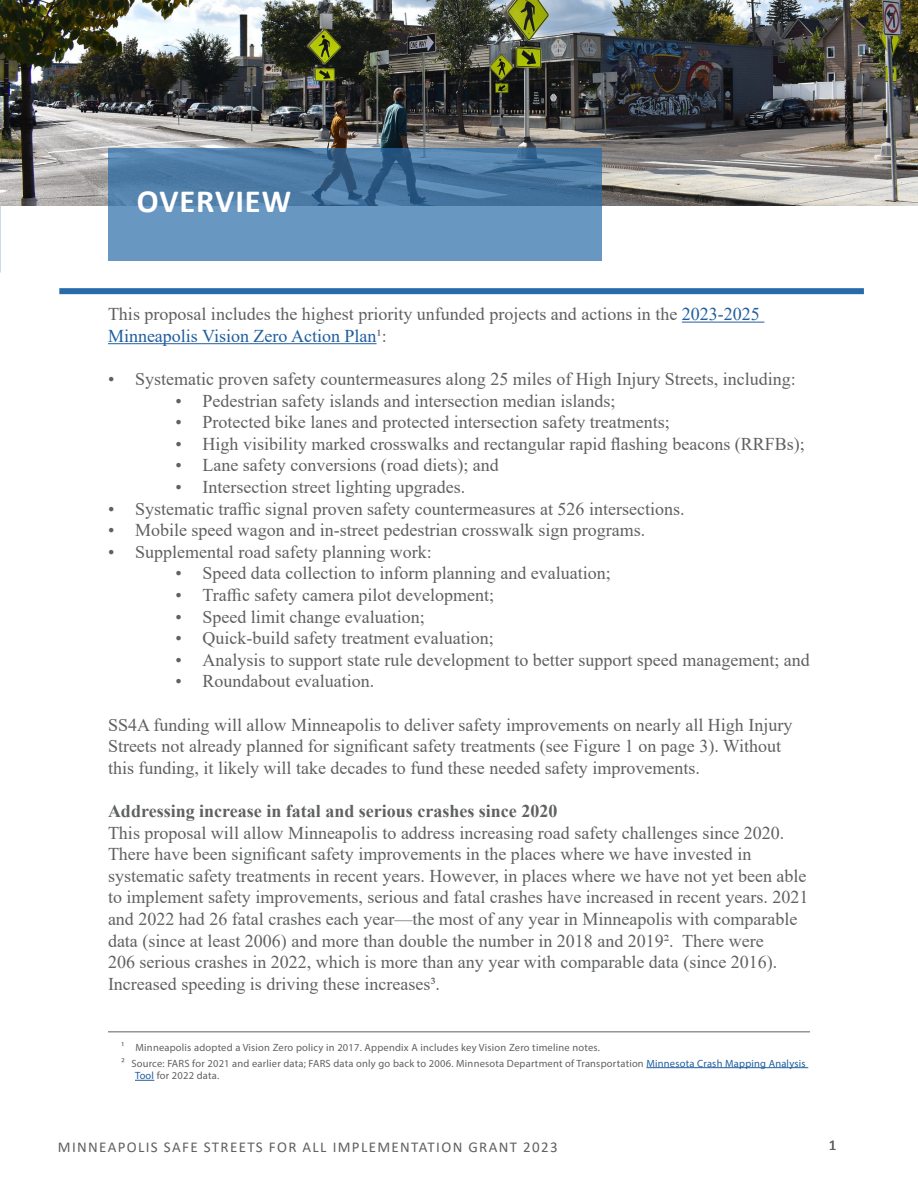
<style>
.page{position:relative;width:918px;height:1188px;background:#fff}
.page>*{position:absolute;margin:0;border:0;box-sizing:border-box;transform-origin:0 0}
.t1{font:700 32.4px "Calibri";letter-spacing:.03em;color:#fff}
.t2{font:18px/21.6px "Times New Roman";color:#5f6062}
.t3{font:18px/21.6px "Times New Roman";color:#5f6162}
.t4{font:700 18px "Times New Roman";color:#5f6162}
.t5{font:15px "Calibri";letter-spacing:.09em;color:#5f6062}
.t6{font:10.5px/16px "Myriad Pro";letter-spacing:.02em;color:#5f6062}
.s1{color:#215e9e}
.s2{color:#5f6062}
.s3{color:#5f6162}
</style>
<div class="page">
<img style="left:0;top:0;width:918px;height:205px">
<div style="left:59px;top:288px;width:805px;height:6px;background:#276ba9"></div>
<svg style="left:108px;top:148px;width:494px;height:113px;background:#5887b1"></svg>
<hr style="left:682px;top:322px;width:82px;height:1px;background:#215e9e">
<hr style="left:108px;top:343px;width:269px;height:1px;background:#215e9e">
<hr style="left:108px;top:1031px;width:702px;height:1px;background:#5f6062">
<hr style="left:646px;top:1067px;width:162px;height:1px;background:#215e9e">
<svg style="left:135px;top:1080px;width:19px;height:1px"></svg>
<h1 class="t1" style="left:137px;top:179px;width:156px">OVERVIEW</h1>
<p class="t2" style="left:108px;top:303px;width:653px">This proposal includes the highest priority unfunded projects and actions in the <span class="s1">2023-2025<br>Minneapolis Vision Zero Action Plan</span>1:</p>
<p class="t2" style="left:108px;top:368px;width:689px">• Systematic proven safety countermeasures along 25 miles of High Injury Streets, including:</p>
<p class="t2" style="left:176px;top:389px;width:441px">• Pedestrian safety islands and intersection median islands;</p>
<p class="t2" style="left:176px;top:411px;width:496px">• Protected bike lanes and protected intersection safety treatments;</p>
<p class="t2" style="left:176px;top:432px;width:631px">• High visibility marked crosswalks and rectangular rapid flashing beacons (RRFBs);</p>
<p class="t2" style="left:176px;top:454px;width:325px">• Lane safety conversions (road diets); and</p>
<p class="t2" style="left:176px;top:476px;width:291px">• Intersection street lighting upgrades.</p>
<p class="t2" style="left:108px;top:497px;width:578px">• Systematic traffic signal proven safety countermeasures at 526 intersections.</p>
<p class="t2" style="left:108px;top:519px;width:539px">• Mobile speed wagon and in-street pedestrian crosswalk sign programs.</p>
<p class="t2" style="left:108px;top:540px;width:325px">• Supplemental road safety planning work:</p>
<p class="t2" style="left:176px;top:562px;width:437px">• Speed data collection to inform planning and evaluation;</p>
<p class="t2" style="left:176px;top:584px;width:320px">• Traffic safety camera pilot development;</p>
<p class="t2" style="left:176px;top:605px;width:251px">• Speed limit change evaluation;</p>
<p class="t2" style="left:176px;top:627px;width:320px">• Quick-build safety treatment evaluation;</p>
<p class="t2" style="left:176px;top:648px;width:636px">• Analysis to support state rule development to better support speed management; and</p>
<p class="t2" style="left:176px;top:670px;width:200px">• Roundabout evaluation.</p>
<p class="t2" style="left:108px;top:713px;width:686px">SS4A funding will allow Minneapolis to deliver safety improvements on nearly all High Injury<br>Streets not already planned for significant safety treatments (see Figure 1 on page 3). Without this funding, it likely will take decades to fund these needed safety improvements.</p>
<p class="t4" style="left:108px;top:798px;width:451px">Addressing increase in fatal and serious crashes since 2020</p>
<p class="t3" style="left:108px;top:821px;width:702px">This proposal will allow Minneapolis to address increasing road safety challenges since 2020.<br>There have been significant safety improvements in the places where we have invested in systematic safety treatments in recent years. However, in places where we have not yet been able to implement safety improvements, serious and fatal crashes have increased in recent years. 2021 and 2022 had 26 fatal crashes each year—the most of any year in Minneapolis with comparable data (since at least 2006) and more than double the number in 2018 and 2019<span class="s2">2</span>. There were<br>206 serious crashes in 2022, which is more than any year with comparable data (since 2016).<br>Increased speeding is driving these increases<span class="s2">3</span>.</p>
<p class="t6" style="left:121px;top:1039px;width:686px">1 <span class="s3">Minneapolis adopted a Vision Zero policy in 2017. Appendix A includes key Vision Zero timeline notes.<br></span>2 Source: FARS for 2021 and earlier data; FARS data only go back to 2006. Minnesota Department of Transportation <span class="s1">Minnesota Crash Mapping Analysis</span></p>
<p class="t6" style="left:135px;top:1068px;width:86px"><span class="s1">Tool</span> for 2022 data.</p>
<p class="t5" style="left:58px;top:1137px;width:501px">MINNEAPOLIS SAFE STREETS FOR ALL IMPLEMENTATION GRANT 2023</p>
<p class="t5" style="left:829px;top:1135px;width:9px">1</p>
</div>
